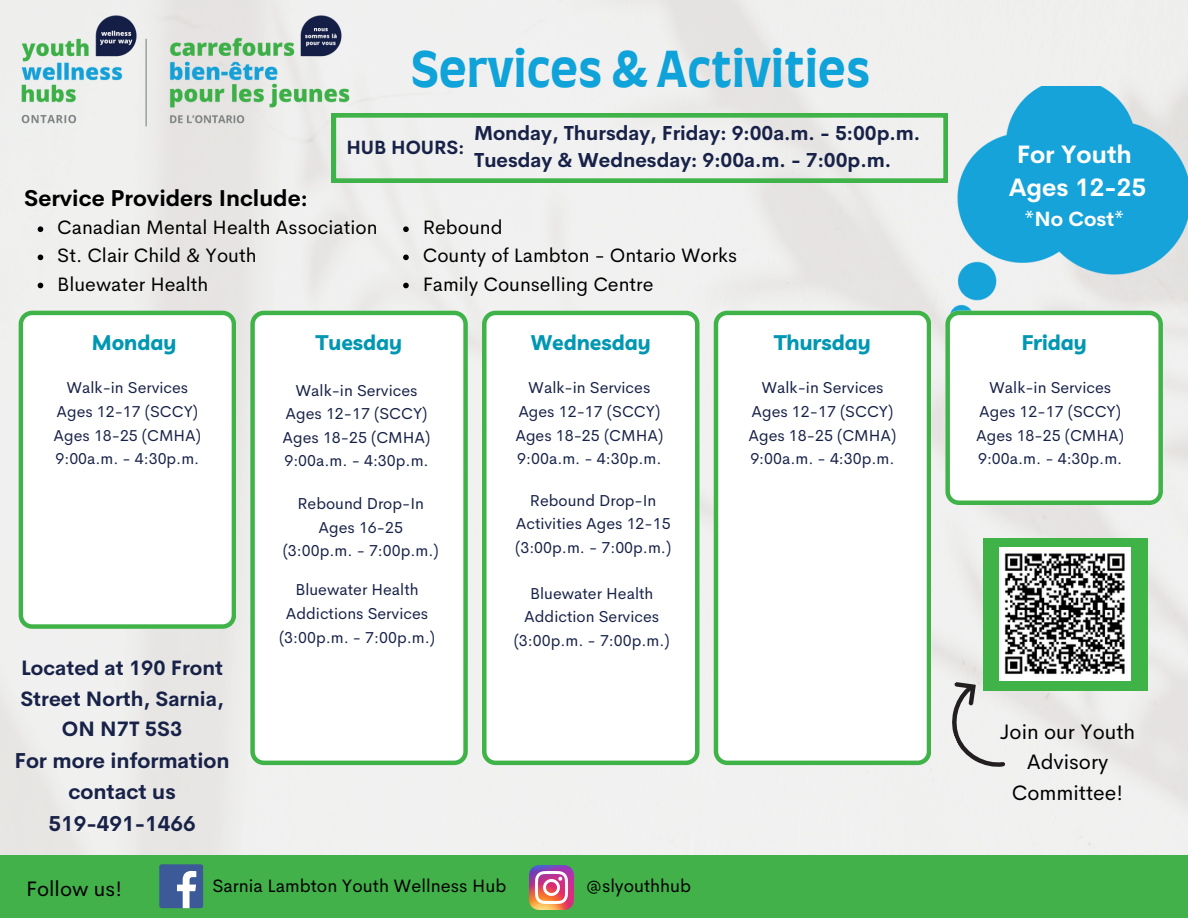
<style>
.page{position:relative;width:1188px;height:918px;background:#fff}
.page>*{position:absolute;margin:0;border:0;box-sizing:border-box;transform-origin:0 0}
.t1{font:700 47.85px "Farro";color:#0fa3d9}
.t2{font:700 24.75px/33.3px "Cerebri Sans";color:#fff;text-align:center}
.t3{font:700 22.5px "Cerebri Sans";color:#000}
.t4{font:700 21.15px/31.5px "Cerebri Sans";color:#182248;text-align:center}
.t5{font:700 21.15px "Livvic";color:#0097b2}
.t6{font:21px/30.3px "Cerebri Sans";color:#000;text-align:center}
.t7{font:700 20.4px/30.3px "Cerebri Sans";color:#182248;text-align:center}
.t8{font:700 20.25px "Cerebri Sans";color:#fff}
.t9{font:700 19.8px/27px "Cerebri Sans";color:#182248}
.t10{font:19.5px "Cerebri Sans";color:#000}
.t11{font:700 18.75px "Cerebri Sans";color:#182248}
.t12{font:18px "Cerebri Sans";color:#000}
.t13{font:15.9px/23.7px "Cerebri Sans";color:#182248;text-align:center}
</style>
<div class="page">
<img style="left:0;top:0;width:1188px;height:856px">
<svg style="left:19px;top:311px;width:217px;height:318px"></svg>
<img style="left:0;top:0;width:370px;height:142px">
<img style="left:950px;top:87px;width:238px;height:233px">
<div style="left:0;top:856px;width:1188px;height:62px;background:#42b149"></div>
<svg style="left:250px;top:311px;width:217px;height:454px"></svg>
<svg style="left:482px;top:311px;width:217px;height:454px"></svg>
<svg style="left:945px;top:311px;width:218px;height:194px"></svg>
<svg style="left:714px;top:311px;width:217px;height:454px"></svg>
<img style="left:530px;top:866px;width:44px;height:44px">
<div style="left:159px;top:864px;width:44px;height:44px;background:#3d5a98;border-radius:2px"></div>
<svg style="left:177px;top:871px;width:19px;height:37px"></svg>
<svg style="left:332px;top:113px;width:616px;height:70px"></svg>
<svg style="left:935px;top:675px;width:75px;height:105px"></svg>
<div style="left:983px;top:538px;width:164px;height:152px;background:#3fb348"></div>
<img style="left:999px;top:548px;width:132px;height:133px">
<svg style="left:38px;top:226px;width:5px;height:6px"></svg>
<svg style="left:38px;top:255px;width:5px;height:5px"></svg>
<svg style="left:38px;top:283px;width:5px;height:5px"></svg>
<svg style="left:403px;top:226px;width:6px;height:6px"></svg>
<svg style="left:403px;top:255px;width:6px;height:5px"></svg>
<svg style="left:403px;top:283px;width:6px;height:5px"></svg>
<h3 class="t1" style="left:411px;top:49px;width:461px">Services &amp; Activities</h3>
<p class="t11" style="left:346px;top:135px;width:120px">HUB HOURS:</p>
<h3 class="t9" style="left:474px;top:120px;width:448px">Monday, Thursday, Friday: 9:00a.m. - 5:00p.m.<br>Tuesday &amp; Wednesday: 9:00a.m. - 7:00p.m.</h3>
<p class="t3" style="left:24px;top:184px;width:285px">Service Providers Include:</p>
<p class="t10" style="left:57px;top:215px;width:322px">Canadian Mental Health Association</p>
<h3 class="t10" style="left:57px;top:243px;width:201px">St. Clair Child &amp; Youth</h3>
<p class="t10" style="left:57px;top:271px;width:153px">Bluewater Health</p>
<h4 class="t10" style="left:423px;top:215px;width:81px">Rebound</h4>
<h4 class="t10" style="left:423px;top:243px;width:316px">County of Lambton - Ontario Works</h4>
<p class="t10" style="left:423px;top:271px;width:232px">Family Counselling Centre</p>
<p class="t2" style="left:1009px;top:138px;width:139px">For Youth<br>Ages 12-25</p>
<p class="t8" style="left:1025px;top:206px;width:101px">*No Cost*</p>
<h2 class="t5" style="left:92px;top:328px;width:86px">Monday</h2>
<p class="t5" style="left:316px;top:328px;width:88px">Tuesday</p>
<p class="t5" style="left:531px;top:328px;width:122px">Wednesday</p>
<p class="t5" style="left:774px;top:328px;width:98px">Thursday</p>
<p class="t5" style="left:1022px;top:328px;width:67px">Friday</p>
<p class="t13" style="left:66px;top:376px;width:123px">Walk-in Services</p>
<p class="t13" style="left:57px;top:400px;width:143px">Ages 12-17 (SCCY)</p>
<p class="t13" style="left:54px;top:423px;width:149px">Ages 18-25 (CMHA)</p>
<p class="t13" style="left:56px;top:447px;width:145px">9:00a.m. - 4:30p.m.</p>
<h2 class="t7" style="left:20px;top:653px;width:205px">Located at 190 Front<br>Street North, Sarnia,<br>ON N7T 5S3</h2>
<h2 class="t4" style="left:15px;top:744px;width:216px">For more information contact us<br>519-491-1466</h2>
<h3 class="t13" style="left:295px;top:378px;width:124px">Walk-in Services</h3>
<p class="t13" style="left:286px;top:402px;width:144px">Ages 12-17 (SCCY)</p>
<p class="t13" style="left:283px;top:425px;width:149px">Ages 18-25 (CMHA)</p>
<p class="t13" style="left:284px;top:449px;width:146px">9:00a.m. - 4:30p.m.</p>
<p class="t13" style="left:528px;top:376px;width:124px">Walk-in Services</p>
<p class="t13" style="left:518px;top:400px;width:144px">Ages 12-17 (SCCY)</p>
<p class="t13" style="left:515px;top:423px;width:149px">Ages 18-25 (CMHA)</p>
<p class="t13" style="left:517px;top:447px;width:146px">9:00a.m. - 4:30p.m.</p>
<h3 class="t13" style="left:515px;top:488px;width:158px">Rebound Drop-In<br>Activities Ages 12-15 (3:00p.m. - 7:00p.m.)</h3>
<p class="t13" style="left:298px;top:492px;width:128px">Rebound Drop-In</p>
<p class="t13" style="left:319px;top:515px;width:86px">Ages 16-25</p>
<p class="t13" style="left:283px;top:539px;width:158px">(3:00p.m. - 7:00p.m.)</p>
<p class="t13" style="left:279px;top:578px;width:158px">Bluewater Health<br>Addictions Services (3:00p.m. - 7:00p.m.)</p>
<h3 class="t13" style="left:514px;top:581px;width:158px">Bluewater Health<br>Addiction Services (3:00p.m. - 7:00p.m.)</h3>
<p class="t6" style="left:26px;top:874px;width:97px">Follow us!</p>
<p class="t12" style="left:212px;top:874px;width:296px">Sarnia Lambton Youth Wellness Hub</p>
<p class="t12" style="left:586px;top:874px;width:106px">@slyouthhub</p>
<p class="t13" style="left:761px;top:376px;width:124px">Walk-in Services</p>
<h3 class="t13" style="left:751px;top:400px;width:144px">Ages 12-17 (SCCY)</h3>
<p class="t13" style="left:748px;top:423px;width:149px">Ages 18-25 (CMHA)</p>
<p class="t13" style="left:750px;top:447px;width:146px">9:00a.m. - 4:30p.m.</p>
<p class="t13" style="left:989px;top:376px;width:124px">Walk-in Services</p>
<p class="t13" style="left:979px;top:400px;width:144px">Ages 12-17 (SCCY)</p>
<p class="t13" style="left:976px;top:423px;width:149px">Ages 18-25 (CMHA)</p>
<p class="t13" style="left:978px;top:447px;width:146px">9:00a.m. - 4:30p.m.</p>
<h6 class="t6" style="left:1000px;top:716px;width:137px">Join our Youth<br>Advisory<br>Committee!</h6>
</div>
